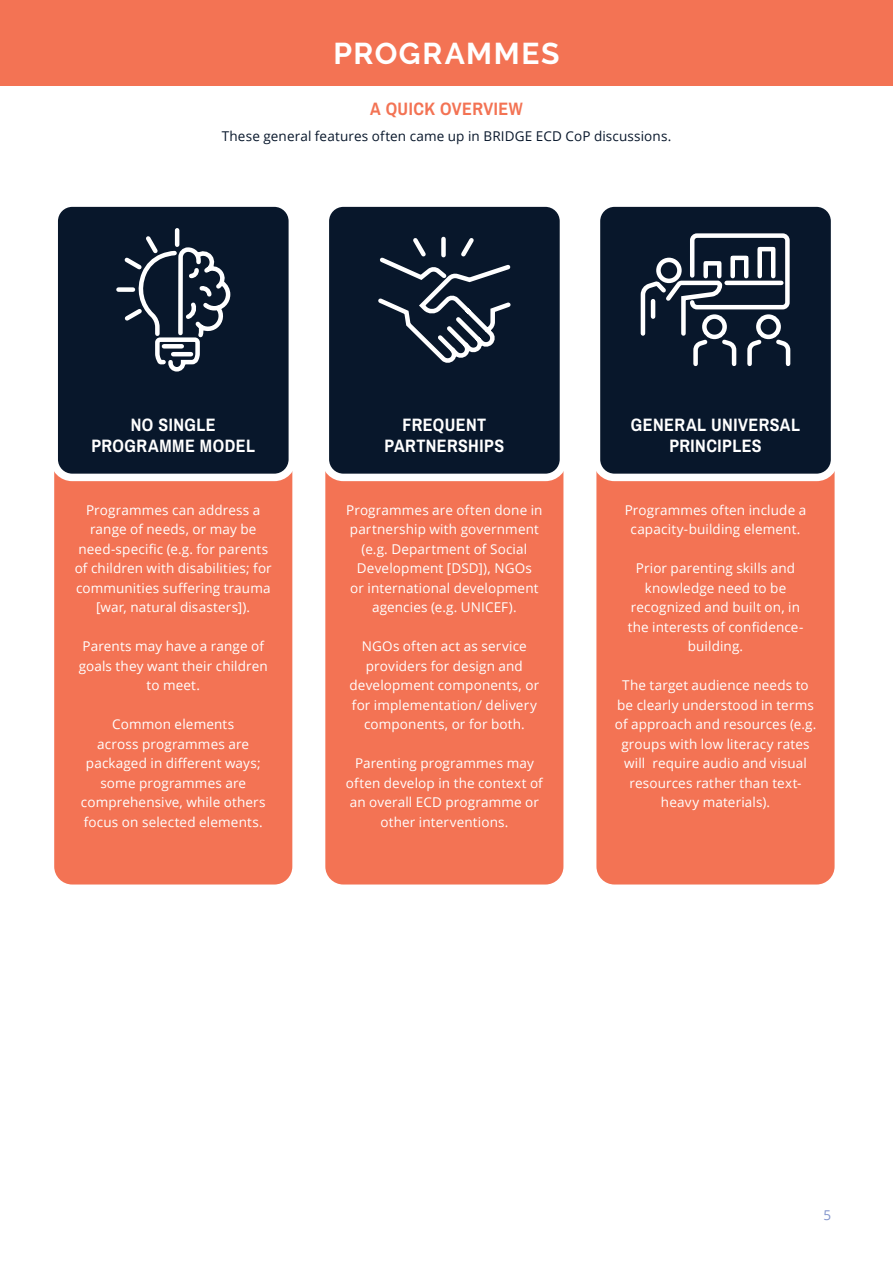
<style>
.page{position:relative;width:893px;height:1263px;background:#fff}
.page>*{position:absolute;margin:0;border:0;box-sizing:border-box;transform-origin:0 0}
.t1{font:700 30px "Raleway";letter-spacing:.055em;color:#fff}
.t2{font:700 18px/21px "Archivo Narrow";letter-spacing:.025em;color:#fff;text-align:center}
.t3{font:700 18px "Archivo Narrow";letter-spacing:.03em;color:#f37354}
.t4{font:13.5px/19.5px "Open Sans";letter-spacing:.01em;color:#fff;text-align:center}
.t5{font:13.5px "Open Sans";letter-spacing:.01em;color:#08172b}
.t6{font:13.5px "Open Sans";color:#8194cb}
</style>
<div class="page">
<div style="left:325px;top:206px;width:238px;height:678px;background:#f37354;border-radius:18px"></div>
<div style="left:325px;top:203px;width:238px;height:274px;background:#08172b;border-radius:18px"></div>
<div style="left:322px;top:199px;width:245px;height:282px;border:8px solid #fff;border-radius:18px"></div>
<svg style="left:378px;top:236px;width:133px;height:127px"></svg>
<div style="left:54px;top:206px;width:238px;height:678px;background:#f37354;border-radius:18px"></div>
<div style="left:54px;top:203px;width:238px;height:274px;background:#08172b;border-radius:18px"></div>
<div style="left:50px;top:199px;width:246px;height:282px;border:8px solid #fff;border-radius:18px"></div>
<svg style="left:114px;top:85px;width:119px;height:287px"></svg>
<div style="left:596px;top:206px;width:239px;height:678px;background:#f37354;border-radius:18px"></div>
<div style="left:596px;top:203px;width:239px;height:274px;background:#08172b;border-radius:18px"></div>
<div style="left:593px;top:199px;width:245px;height:282px;border:8px solid #fff;border-radius:18px"></div>
<svg style="left:640px;top:233px;width:151px;height:133px"></svg>
<div style="left:0;top:0;width:893px;height:85px;background:#f37354"></div>
<h1 class="t1" style="left:333px;top:36px;width:228px">PROGRAMMES</h1>
<h2 class="t3" style="left:370px;top:98px;width:154px">A QUICK OVERVIEW</h2>
<p class="t5" style="left:222px;top:127px;width:451px">These general features often came up in BRIDGE ECD CoP discussions.</p>
<h2 class="t2" style="left:92px;top:415px;width:165px">NO SINGLE<br>PROGRAMME MODEL</h2>
<p class="t4" style="left:75px;top:500px;width:199px">Programmes can address a range of needs, or may be need-specific (e.g. for parents of children with disabilities; for communities suffering trauma [war, natural disasters]).</p>
<p class="t4" style="left:79px;top:636px;width:191px">Parents may have a range of goals they want their children to meet.</p>
<p class="t4" style="left:81px;top:714px;width:186px">Common elements<br>across programmes are packaged in different ways; some programmes are comprehensive, while others focus on selected elements.</p>
<h2 class="t2" style="left:385px;top:415px;width:121px">FREQUENT<br>PARTNERSHIPS</h2>
<p class="t4" style="left:346px;top:500px;width:198px">Programmes are often done in partnership with government (e.g. Department of Social<br>Development [DSD]), NGOs<br>or international development agencies (e.g. UNICEF).</p>
<p class="t4" style="left:349px;top:636px;width:191px">NGOs often act as service providers for design and development components, or for implementation/ delivery components, or for both.</p>
<p class="t4" style="left:346px;top:753px;width:198px">Parenting programmes may often develop in the context of an overall ECD programme or other interventions.</p>
<h2 class="t2" style="left:631px;top:415px;width:171px">GENERAL UNIVERSAL<br>PRINCIPLES</h2>
<p class="t4" style="left:625px;top:500px;width:183px">Programmes often include a capacity-building element.</p>
<p class="t4" style="left:628px;top:558px;width:177px">Prior parenting skills and knowledge need to be recognized and built on, in the interests of confidence&shy;building.</p>
<p class="t4" style="left:615px;top:675px;width:203px">The target audience needs to be clearly understood in terms of approach and resources (e.g. groups with low literacy rates will require audio and visual resources rather than text&shy;heavy materials).</p>
<p class="t6" style="left:824px;top:1205px;width:9px">5</p>
</div>
